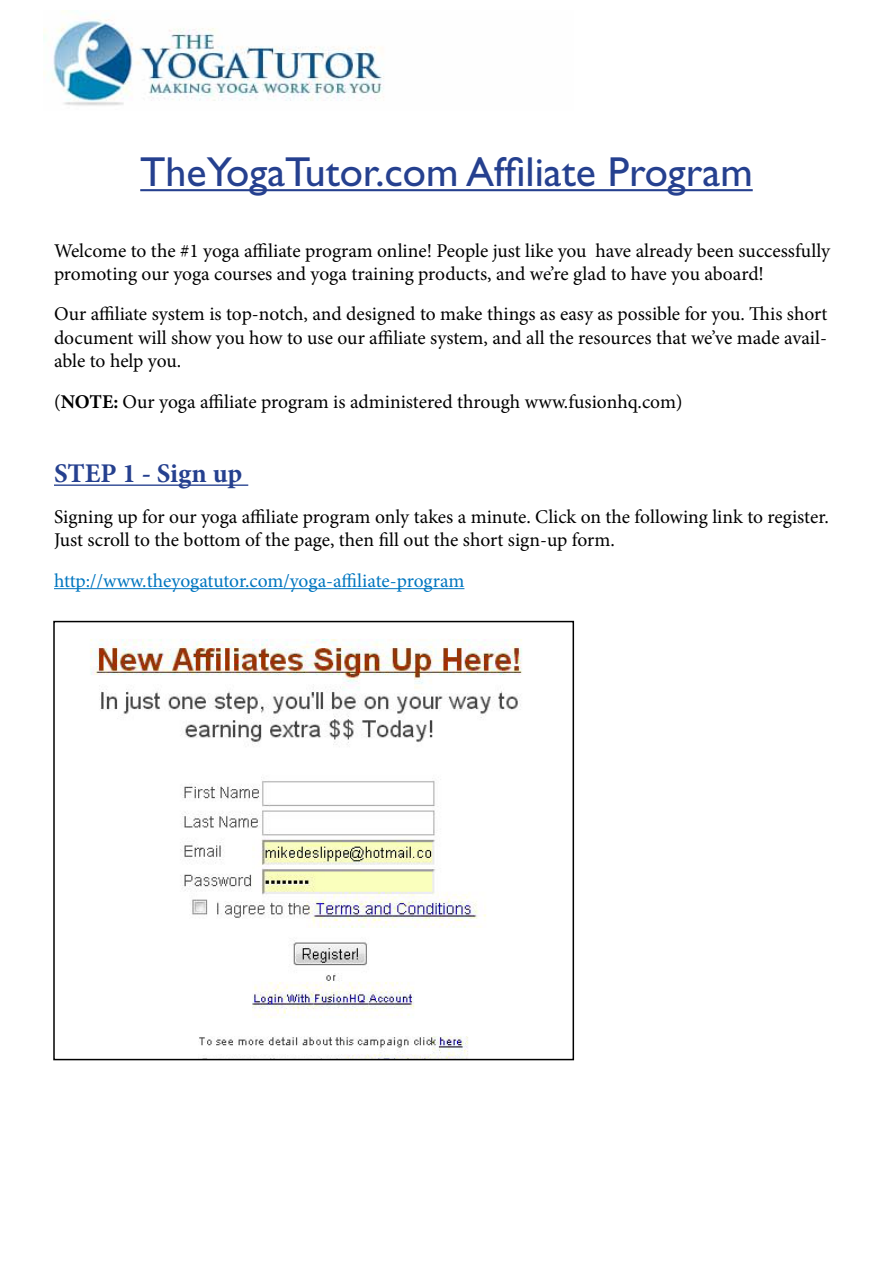
<style>
.page{position:relative;width:893px;height:1263px;background:#fff}
.page>*{position:absolute;margin:0;border:0;box-sizing:border-box;transform-origin:0 0}
.t1{font:42px "Gill Sans Std";color:#25408f}
.t2{font:700 27px "Minion Pro";color:#25408f}
.t3{font:19.5px/23.4px "Minion Pro";letter-spacing:-.005em;color:#000}
.t4{font:19.5px "Minion Pro";letter-spacing:-.005em;color:#0076c0}
.s1{font-weight:700}
</style>
<div class="page">
<img style="left:44px;top:11px;width:340px;height:95px">
<hr style="left:140px;top:189px;width:613px;height:2px;background:#25408f">
<hr style="left:54px;top:484px;width:194px;height:2px;background:#25408f">
<hr style="left:54px;top:588px;width:410px;height:1px;background:#0076c0">
<img style="left:90px;top:639px;width:432px;height:418px">
<div style="left:53px;top:621px;width:521px;height:439px;border:2px solid #000"></div>
<h1 class="t1" style="left:140px;top:148px;width:614px">TheYogaTutor.com Affiliate Program</h1>
<p class="t3" style="left:54px;top:239px;width:778px">Welcome to the #1 yoga affiliate program online! People just like you have already been successfully promoting our yoga courses and yoga training products, and we’re glad to have you aboard!</p>
<p class="t3" style="left:54px;top:302px;width:775px;text-align:justify">Our affiliate system is top-notch, and designed to make things as easy as possible for you. This short document will show you how to use our affiliate system, and all the resources that we’ve made avail&shy;able to help you.</p>
<p class="t3" style="left:54px;top:390px;width:630px">(<span class="s1">NOTE:</span> Our yoga affiliate program is administered through www.fusionhq.com)</p>
<h2 class="t2" style="left:54px;top:455px;width:190px">STEP 1 - Sign up</h2>
<p class="t3" style="left:54px;top:505px;width:776px">Signing up for our yoga affiliate program only takes a minute. Click on the following link to register.<br>Just scroll to the bottom of the page, then fill out the short sign-up form.</p>
<p class="t4" style="left:54px;top:567px;width:412px">http://www.theyogatutor.com/yoga-affiliate-program</p>
</div>
